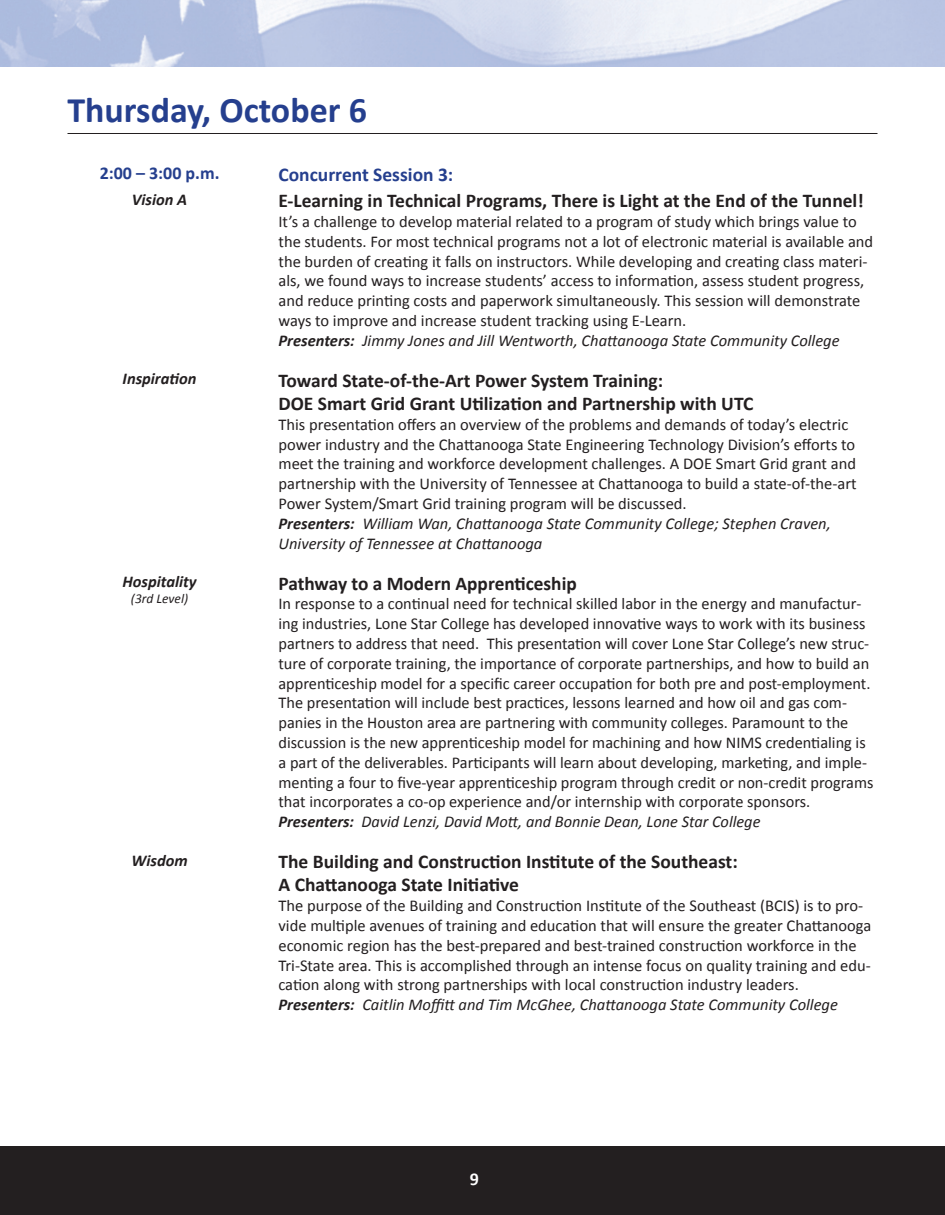
<style>
.page{position:relative;width:945px;height:1215px;background:#fff}
.page>*{position:absolute;margin:0;border:0;box-sizing:border-box;transform-origin:0 0}
.t1{font:700 36px "Calibri";color:#253f8e}
.t2{font:700 19.5px/23.4px "Calibri";color:#231f20}
.t3{font:700 19.5px "Calibri";color:#253f8e}
.t4{font:700 18px "Calibri";color:#253f8e}
.t5{font:700 18px "Calibri";color:#fff}
.t6{font:16.5px/19.8px "Calibri";color:#231f20}
.t7{font:italic 700 16.5px "Calibri";color:#231f20}
.t8{font:italic 13.5px "Calibri";color:#231f20}
.s1{font-weight:700;font-style:italic}
.s2{font-style:italic}
</style>
<div class="page">
<hr style="left:68px;top:133px;width:810px;height:1px;background:#231f20">
<div style="left:0;top:1147px;width:945px;height:68px;background:#231f20"></div>
<img style="left:0;top:0;width:945px;height:67px">
<h1 class="t1" style="left:68px;top:87px;width:301px">Thursday, October 6</h1>
<p class="t4" style="left:100px;top:162px;width:121px">2:00 – 3:00 p.m.</p>
<p class="t3" style="left:278px;top:162px;width:176px">Concurrent Session 3:</p>
<p class="t7" style="left:132px;top:189px;width:57px">Vision A</p>
<p class="t2" style="left:278px;top:188px;width:587px">E-Learning in Technical Programs, There is Light at the End of the Tunnel!</p>
<p class="t6" style="left:278px;top:211px;width:596px">It’s a challenge to develop material related to a program of study which brings value to the students. For most technical programs not a lot of electronic material is available and the burden of creating it falls on instructors. While developing and creating class materi&shy;als, we found ways to increase students’ access to information, assess student progress, and reduce printing costs and paperwork simultaneously. This session will demonstrate ways to improve and increase student tracking using E-Learn.<br><span class="s1">Presenters:</span> <span class="s2">Jimmy Jones and Jill Wentworth, Chattanooga State Community College</span></p>
<p class="t7" style="left:123px;top:369px;width:75px">Inspiration</p>
<p class="t2" style="left:278px;top:368px;width:477px">Toward State-of-the-Art Power System Training:<br>DOE Smart Grid Grant Utilization and Partnership with UTC</p>
<p class="t6" style="left:278px;top:414px;width:580px">This presentation offers an overview of the problems and demands of today’s electric power industry and the Chattanooga State Engineering Technology Division’s efforts to meet the training and workforce development challenges. A DOE Smart Grid grant and partnership with the University of Tennessee at Chattanooga to build a state-of-the-art Power System/Smart Grid training program will be discussed.<br><span class="s1">Presenters:</span> <span class="s2">William Wan, Chattanooga State Community College; Stephen Craven, University of Tennessee at Chattanooga</span></p>
<p class="t7" style="left:123px;top:572px;width:76px">Hospitality</p>
<p class="t8" style="left:131px;top:591px;width:59px">(3rd Level)</p>
<p class="t2" style="left:278px;top:570px;width:300px">Pathway to a Modern Apprenticeship</p>
<p class="t6" style="left:278px;top:593px;width:596px">In response to a continual need for technical skilled labor in the energy and manufactur&shy;ing industries, Lone Star College has developed innovative ways to work with its business partners to address that need. This presentation will cover Lone Star College’s new struc&shy;ture of corporate training, the importance of corporate partnerships, and how to build an apprenticeship model for a specific career occupation for both pre and post-employment.<br>The presentation will include best practices, lessons learned and how oil and gas com&shy;panies in the Houston area are partnering with community colleges. Paramount to the discussion is the new apprenticeship model for machining and how NIMS credentialing is a part of the deliverables. Participants will learn about developing, marketing, and imple&shy;menting a four to five-year apprenticeship program through credit or non-credit programs that incorporates a co-op experience and/or internship with corporate sponsors.<br><span class="s1">Presenters:</span> <span class="s2">David Lenzi, David Mott, and Bonnie Dean, Lone Star College</span></p>
<p class="t7" style="left:131px;top:850px;width:58px">Wisdom</p>
<p class="t2" style="left:278px;top:849px;width:461px">The Building and Construction Institute of the Southeast:<br>A Chattanooga State Initiative</p>
<p class="t6" style="left:278px;top:895px;width:594px">The purpose of the Building and Construction Institute of the Southeast (BCIS) is to pro&shy;vide multiple avenues of training and education that will ensure the greater Chattanooga economic region has the best-prepared and best-trained construction workforce in the Tri-State area. This is accomplished through an intense focus on quality training and edu&shy;cation along with strong partnerships with local construction industry leaders.<br><span class="s1">Presenters:</span> <span class="s2">Caitlin Moffitt and Tim McGhee, Chattanooga State Community College</span></p>
<p class="t5" style="left:470px;top:1168px;width:11px">9</p>
</div>
